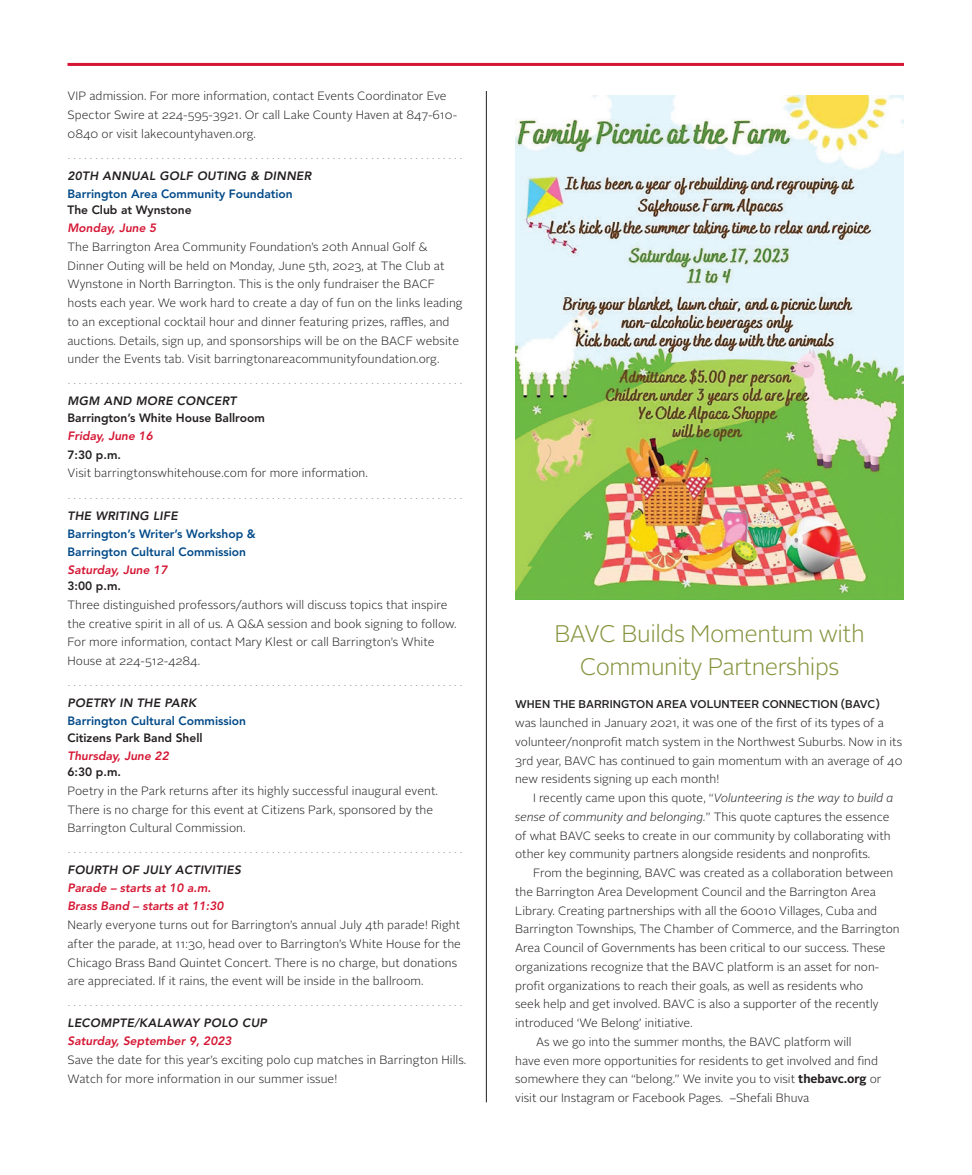
<style>
.page{position:relative;width:972px;height:1175px;background:#fff}
.page>*{position:absolute;margin:0;border:0;box-sizing:border-box;transform-origin:0 0}
.t1{font:300 24px/33px "Alright Sans";letter-spacing:-.02em;color:#85953e;text-align:center}
.t2{font:300 12px/18.8px "Alright Sans";color:#231f20}
.t3{font:300 12px "Avenir LT Std";color:#939598}
.t4{font:italic 800 12px/18px "Avenir LT Std";color:#d51633}
.t5{font:italic 800 12px "Avenir LT Std";letter-spacing:.025em;color:#231f20}
.t6{font:800 12px/18px "Avenir LT Std";color:#004988}
.t7{font:800 12px "Avenir LT Std";color:#231f20}
.t8{font:500 11.25px "Alright Sans";color:#231f20}
.s1{font-style:italic}
.s2{font-weight:700}
</style>
<div class="page">
<hr style="left:68px;top:63px;width:836px;height:3px;background:#d51633">
<hr style="left:486px;top:91px;width:1px;height:1011px;background:#231f20">
<img style="left:515px;top:95px;width:389px;height:504px">
<p class="t2" style="left:68px;top:87px;width:391px">VIP admission. For more information, contact Events Coordinator Eve<br>Spector Swire at 224-595-3921. Or call Lake County Haven at 847-610-<br>0840 or visit lakecountyhaven.org.</p>
<p class="t3" style="left:68px;top:147px;width:397px">........................................................................</p>
<p class="t5" style="left:68px;top:168px;width:245px">20TH ANNUAL GOLF OUTING &amp; DINNER</p>
<p class="t6" style="left:68px;top:184px;width:227px">Barrington Area Community Foundation</p>
<p class="t7" style="left:68px;top:203px;width:126px">The Club at Wynstone</p>
<p class="t4" style="left:68px;top:219px;width:90px">Monday, June 5</p>
<p class="t2" style="left:68px;top:238px;width:397px">The Barrington Area Community Foundation’s 20th Annual Golf &amp; Dinner Outing will be held on Monday, June 5th, 2023, at The Club at Wynstone in North Barrington. This is the only fundraiser the BACF hosts each year. We work hard to create a day of fun on the links leading to an exceptional cocktail hour and dinner featuring prizes, raffles, and auctions. Details, sign up, and sponsorships will be on the BACF website under the Events tab. Visit barringtonareacommunityfoundation.org.</p>
<p class="t3" style="left:68px;top:373px;width:397px">........................................................................</p>
<p class="t5" style="left:68px;top:394px;width:170px">MGM AND MORE CONCERT</p>
<p class="t7" style="left:68px;top:411px;width:199px">Barrington’s White House Ballroom</p>
<p class="t4" style="left:68px;top:427px;width:87px">Friday, June 16</p>
<p class="t7" style="left:68px;top:447px;width:55px">7:30 p.m.</p>
<p class="t2" style="left:68px;top:464px;width:302px">Visit barringtonswhitehouse.com for more information.</p>
<p class="t3" style="left:68px;top:487px;width:397px">........................................................................</p>
<p class="t5" style="left:68px;top:508px;width:112px">THE WRITING LIFE</p>
<p class="t6" style="left:68px;top:524px;width:190px">Barrington’s Writer’s Workshop &amp;<br>Barrington Cultural Commission</p>
<p class="t4" style="left:68px;top:560px;width:101px">Saturday, June 17</p>
<p class="t7" style="left:68px;top:579px;width:55px">3:00 p.m.</p>
<p class="t2" style="left:68px;top:595px;width:391px">Three distinguished professors/authors will discuss topics that inspire the creative spirit in all of us. A Q&amp;A session and book signing to follow.<br>For more information, contact Mary Klest or call Barrington’s White House at 224-512-4284.</p>
<p class="t3" style="left:68px;top:675px;width:397px">........................................................................</p>
<p class="t5" style="left:68px;top:696px;width:130px">POETRY IN THE PARK</p>
<p class="t6" style="left:68px;top:712px;width:180px">Barrington Cultural Commission</p>
<p class="t7" style="left:68px;top:730px;width:137px">Citizens Park Band Shell</p>
<p class="t4" style="left:68px;top:746px;width:103px">Thursday, June 22</p>
<p class="t7" style="left:68px;top:765px;width:55px">6:30 p.m.</p>
<p class="t2" style="left:68px;top:781px;width:372px">Poetry in the Park returns after its highly successful inaugural event.<br>There is no charge for this event at Citizens Park, sponsored by the<br>Barrington Cultural Commission.</p>
<p class="t3" style="left:68px;top:842px;width:397px">........................................................................</p>
<p class="t5" style="left:68px;top:863px;width:175px">FOURTH OF JULY ACTIVITIES</p>
<p class="t4" style="left:68px;top:879px;width:158px">Parade – starts at 10 a.m.<br>Brass Band – starts at 11:30</p>
<p class="t2" style="left:68px;top:915px;width:395px">Nearly everyone turns out for Barrington’s annual July 4th parade! Right after the parade, at 11:30, head over to Barrington’s White House for the Chicago Brass Band Quintet Concert. There is no charge, but donations are appreciated. If it rains, the event will be inside in the ballroom.</p>
<p class="t3" style="left:68px;top:995px;width:397px">........................................................................</p>
<p class="t5" style="left:68px;top:1016px;width:201px">LECOMPTE/KALAWAY POLO CUP</p>
<p class="t4" style="left:68px;top:1032px;width:166px">Saturday, September 9, 2023</p>
<p class="t2" style="left:68px;top:1050px;width:400px">Save the date for this year’s exciting polo cup matches in Barrington Hills.<br>Watch for more information in our summer issue!</p>
<h1 class="t1" style="left:554px;top:617px;width:312px">BAVC Builds Momentum with<br>Community Partnerships</h1>
<p class="t8" style="left:515px;top:696px;width:366px">WHEN THE BARRINGTON AREA VOLUNTEER CONNECTION (BAVC)</p>
<p class="t2" style="left:515px;top:714px;width:389px">was launched in January 2021, it was one of the first of its types of a volunteer/nonprofit match system in the Northwest Suburbs. Now in its 3rd year, BAVC has continued to gain momentum with an average of 40 new residents signing up each month!</p>
<p class="t2" style="left:515px;top:789px;width:380px;text-indent:18px">I recently came upon this quote, “<span class="s1">Volunteering is the way to build a sense of community and belonging.</span>” This quote captures the essence of what BAVC seeks to create in our community by collaborating with other key community partners alongside residents and nonprofits.</p>
<p class="t2" style="left:533px;top:863px;width:362px">From the beginning, BAVC was created as a collaboration between</p>
<p class="t2" style="left:515px;top:882px;width:362px">the Barrington Area Development Council and the Barrington Area</p>
<p class="t2" style="left:515px;top:901px;width:364px">Library. Creating partnerships with all the 60010 Villages, Cuba and</p>
<p class="t2" style="left:515px;top:920px;width:386px">Barrington Townships, The Chamber of Commerce, and the Barrington</p>
<p class="t2" style="left:515px;top:938px;width:372px">Area Council of Governments has been critical to our success. These</p>
<p class="t2" style="left:515px;top:957px;width:366px">organizations recognize that the BAVC platform is an asset for non-</p>
<p class="t2" style="left:515px;top:976px;width:350px">profit organizations to reach their goals, as well as residents who</p>
<p class="t2" style="left:515px;top:995px;width:365px">seek help and get involved. BAVC is also a supporter of the recently</p>
<p class="t2" style="left:515px;top:1013px;width:179px">introduced ‘We Belong’ initiative.</p>
<p class="t2" style="left:536px;top:1032px;width:317px">As we go into the summer months, the BAVC platform will</p>
<p class="t2" style="left:515px;top:1051px;width:364px">have even more opportunities for residents to get involved and find</p>
<p class="t2" style="left:515px;top:1070px;width:368px">somewhere they can “belong.” We invite you to visit <span class="s2">thebavc.org</span> or</p>
<p class="t2" style="left:515px;top:1088px;width:296px">visit our Instagram or Facebook Pages. –Shefali Bhuva</p>
</div>
